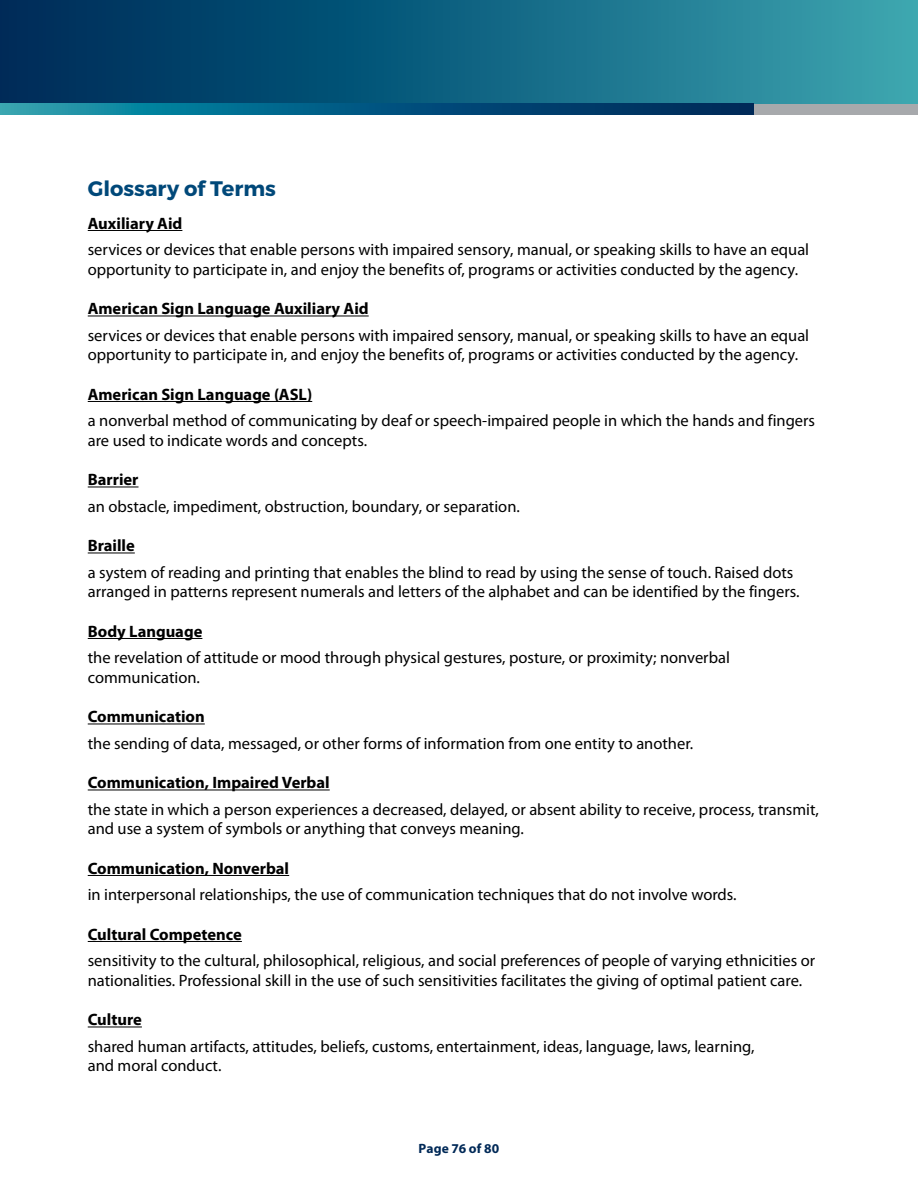
<style>
.page{position:relative;width:918px;height:1188px;background:#fff}
.page>*{position:absolute;margin:0;border:0;box-sizing:border-box;transform-origin:0 0}
.t1{font:700 21px "Montserrat";color:#004879}
.t2{font:16.5px/26.2px "Myriad Pro";color:#000}
.t3{font:700 13.5px "Myriad Pro";letter-spacing:.01em;color:#002957}
.s1{font-weight:700}
</style>
<div class="page">
<div style="left:0;top:0;width:918px;height:108px;background:linear-gradient(to right,#002656,#37a3af)"></div>
<svg style="left:0;top:104px;width:754px;height:11px;background:#065c82"></svg>
<div style="left:754px;top:104px;width:164px;height:11px;background:#a7a9ac"></div>
<hr style="left:88px;top:230px;width:94px;height:1px;background:#000">
<hr style="left:88px;top:316px;width:281px;height:1px;background:#000">
<hr style="left:88px;top:401px;width:224px;height:1px;background:#000">
<hr style="left:88px;top:487px;width:51px;height:1px;background:#000">
<hr style="left:88px;top:553px;width:47px;height:1px;background:#000">
<hr style="left:88px;top:638px;width:114px;height:1px;background:#000">
<hr style="left:88px;top:724px;width:117px;height:1px;background:#000">
<hr style="left:88px;top:790px;width:242px;height:1px;background:#000">
<hr style="left:88px;top:875px;width:201px;height:1px;background:#000">
<hr style="left:88px;top:941px;width:154px;height:1px;background:#000">
<hr style="left:88px;top:1027px;width:54px;height:1px;background:#000">
<h3 class="t1" style="left:88px;top:175px;width:190px">Glossary of Terms</h3>
<p class="t2" style="left:88px;top:210px;width:723px"><span class="s1">Auxiliary Aid<br></span>services or devices that enable persons with impaired sensory, manual, or speaking skills to have an equal</p>
<p class="t2" style="left:88px;top:256px;width:712px">opportunity to participate in, and enjoy the benefits of, programs or activities conducted by the agency.</p>
<p class="t2" style="left:88px;top:295px;width:723px"><span class="s1">American Sign Language Auxiliary Aid<br></span>services or devices that enable persons with impaired sensory, manual, or speaking skills to have an equal</p>
<p class="t2" style="left:88px;top:341px;width:712px">opportunity to participate in, and enjoy the benefits of, programs or activities conducted by the agency.</p>
<p class="t2" style="left:88px;top:381px;width:729px"><span class="s1">American Sign Language (ASL)<br></span>a nonverbal method of communicating by deaf or speech-impaired people in which the hands and fingers</p>
<p class="t2" style="left:88px;top:427px;width:281px">are used to indicate words and concepts.</p>
<p class="t2" style="left:88px;top:466px;width:434px"><span class="s1">Barrier<br></span>an obstacle, impediment, obstruction, boundary, or separation.</p>
<p class="t2" style="left:88px;top:532px;width:707px"><span class="s1">Braille<br></span>a system of reading and printing that enables the blind to read by using the sense of touch. Raised dots</p>
<p class="t2" style="left:88px;top:578px;width:713px">arranged in patterns represent numerals and letters of the alphabet and can be identified by the fingers.</p>
<p class="t2" style="left:88px;top:618px;width:644px"><span class="s1">Body Language<br></span>the revelation of attitude or mood through physical gestures, posture, or proximity; nonverbal</p>
<p class="t2" style="left:88px;top:664px;width:114px">communication.</p>
<p class="t2" style="left:88px;top:703px;width:607px"><span class="s1">Communication<br></span>the sending of data, messaged, or other forms of information from one entity to another.</p>
<p class="t2" style="left:88px;top:769px;width:733px"><span class="s1">Communication, Impaired Verbal<br></span>the state in which a person experiences a decreased, delayed, or absent ability to receive, process, transmit,</p>
<p class="t2" style="left:88px;top:815px;width:438px">and use a system of symbols or anything that conveys meaning.</p>
<p class="t2" style="left:88px;top:855px;width:650px"><span class="s1">Communication, Nonverbal<br></span>in interpersonal relationships, the use of communication techniques that do not involve words.</p>
<p class="t2" style="left:88px;top:921px;width:729px"><span class="s1">Cultural Competence<br></span>sensitivity to the cultural, philosophical, religious, and social preferences of people of varying ethnicities or</p>
<p class="t2" style="left:88px;top:967px;width:716px">nationalities. Professional skill in the use of such sensitivities facilitates the giving of optimal patient care.</p>
<p class="t2" style="left:88px;top:1006px;width:668px"><span class="s1">Culture<br></span>shared human artifacts, attitudes, beliefs, customs, entertainment, ideas, language, laws, learning,</p>
<p class="t2" style="left:88px;top:1052px;width:135px">and moral conduct.</p>
<p class="t3" style="left:419px;top:1140px;width:82px">Page 76 of 80</p>
</div>
